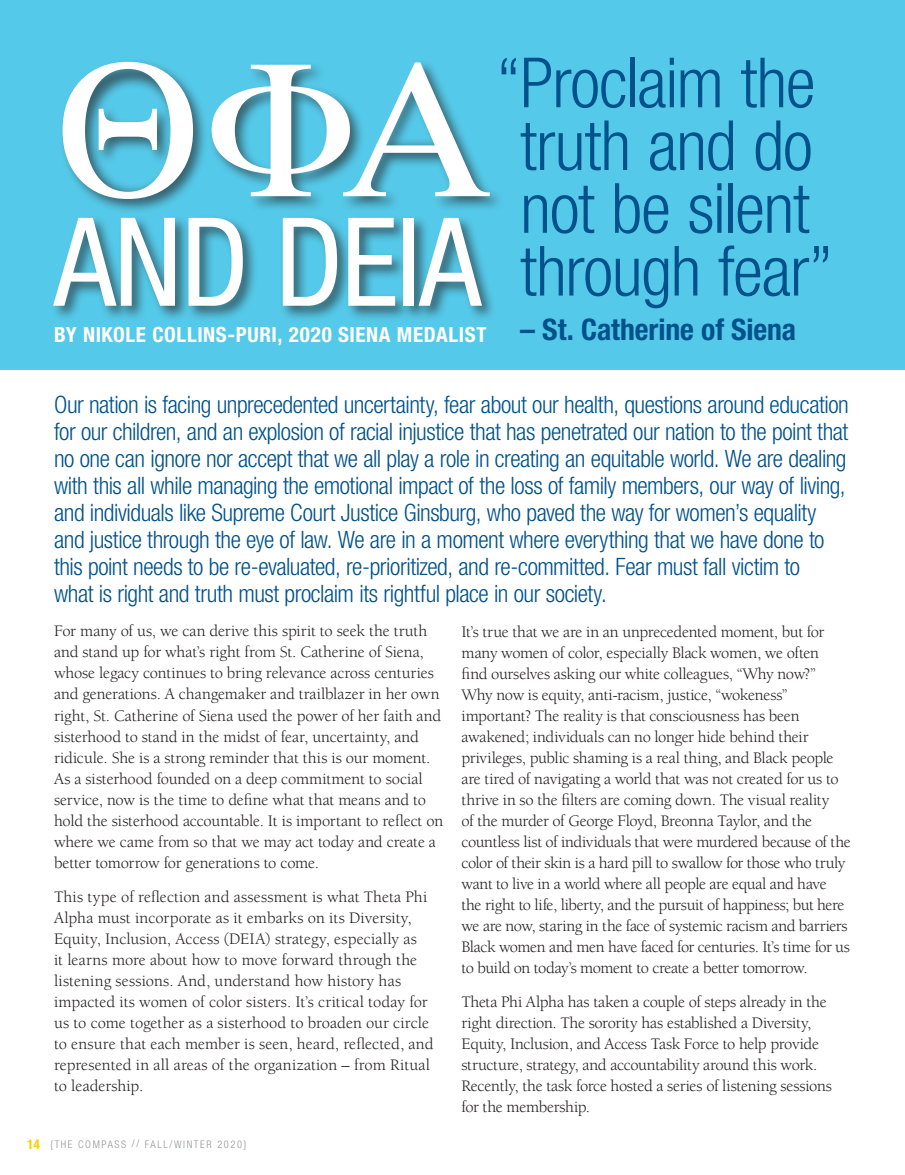
<style>
.page{position:relative;width:905px;height:1175px;background:#fff}
.page>*{position:absolute;margin:0;border:0;box-sizing:border-box;transform-origin:0 0}
.t1{font:condensed 123px "Helvetica Neue LT Std";letter-spacing:-.015em;color:#fff}
.t2{font:300 condensed 69.3px/62.7px "Helvetica Neue LT Std";letter-spacing:-.02em;color:#01528b;text-align:center}
.t3{font:700 condensed 29.7px "Helvetica Neue LT Std";color:#01528b}
.t4{font:300 condensed 24px/27px "Helvetica Neue LT Std";letter-spacing:-.02em;color:#01528b}
.t5{font:700 condensed 21px "Helvetica Neue LT Std";letter-spacing:.03em;color:#fff}
.t6{font:16.5px/21px "Berkeley";letter-spacing:-.01em;color:#231f20}
.t7{font:300 condensed 10.5px "Helvetica Neue LT Std";letter-spacing:.15em;color:#939598}
.s1{font-weight:700;font-size:13.5px;color:#fece08}
</style>
<div class="page">
<div style="left:0;top:0;width:904px;height:370px;background:#55c9e9"></div>
<div style="left:50px;top:58px;width:455px;height:263px;background:#231f20;opacity:.6"></div>
<svg style="left:63px;top:60px;width:427px;height:139px"></svg>
<h1 class="t1" style="left:54px;top:191px;width:428px">AND DEIA</h1>
<p class="t5" style="left:54px;top:321px;width:434px">BY NIKOLE COLLINS-PURI, 2020 SIENA MEDALIST</p>
<h2 class="t2" style="left:496px;top:51px;width:338px">“Proclaim the truth and do not be silent through fear”</h2>
<h3 class="t3" style="left:520px;top:311px;width:277px">– St. Catherine of Siena</h3>
<p class="t4" style="left:54px;top:391px;width:796px">Our nation is facing unprecedented uncertainty, fear about our health, questions around education for our children, and an explosion of racial injustice that has penetrated our nation to the point that no one can ignore nor accept that we all play a role in creating an equitable world. We are dealing with this all while managing the emotional impact of the loss of family members, our way of living, and individuals like Supreme Court Justice Ginsburg, who paved the way for women’s equality and justice through the eye of law. We are in a moment where everything that we have done to this point needs to be re-evaluated, re-prioritized, and re-committed. Fear must fall victim to<br>what is right and truth must proclaim its rightful place in our society.</p>
<p class="t6" style="left:54px;top:621px;width:391px">For many of us, we can derive this spirit to seek the truth and stand up for what’s right from St. Catherine of Siena, whose legacy continues to bring relevance across centuries and generations. A changemaker and trailblazer in her own right, St. Catherine of Siena used the power of her faith and sisterhood to stand in the midst of fear, uncertainty, and ridicule. She is a strong reminder that this is our moment.<br>As a sisterhood founded on a deep commitment to social service, now is the time to define what that means and to hold the sisterhood accountable. It is important to reflect on where we came from so that we may act today and create a better tomorrow for generations to come.</p>
<p class="t6" style="left:54px;top:886px;width:381px">This type of reflection and assessment is what Theta Phi Alpha must incorporate as it embarks on its Diversity, Equity, Inclusion, Access (DEIA) strategy, especially as<br>it learns more about how to move forward through the listening sessions. And, understand how history has impacted its women of color sisters. It’s critical today for us to come together as a sisterhood to broaden our circle to ensure that each member is seen, heard, reflected, and represented in all areas of the organization – from Ritual to leadership.</p>
<p class="t6" style="left:461px;top:621px;width:391px">It’s true that we are in an unprecedented moment, but for many women of color, especially Black women, we often<br>find ourselves asking our white colleagues, “Why now?” Why now is equity, anti-racism, justice, “wokeness” important? The reality is that consciousness has been awakened; individuals can no longer hide behind their privileges, public shaming is a real thing, and Black people are tired of navigating a world that was not created for us to thrive in so the filters are coming down. The visual reality<br>of the murder of George Floyd, Breonna Taylor, and the countless list of individuals that were murdered because of the color of their skin is a hard pill to swallow for those who truly want to live in a world where all people are equal and have the right to life, liberty, and the pursuit of happiness; but here we are now, staring in the face of systemic racism and barriers Black women and men have faced for centuries. It’s time for us to build on today’s moment to create a better tomorrow.</p>
<p class="t6" style="left:461px;top:992px;width:372px">Theta Phi Alpha has taken a couple of steps already in the right direction. The sorority has established a Diversity, Equity, Inclusion, and Access Task Force to help provide structure, strategy, and accountability around this work.<br>Recently, the task force hosted a series of listening sessions for the membership.</p>
<p class="t7" style="left:27px;top:1138px;width:221px"><span class="s1">14</span> {THE COMPASS // FALL/WINTER 2020}</p>
</div>
